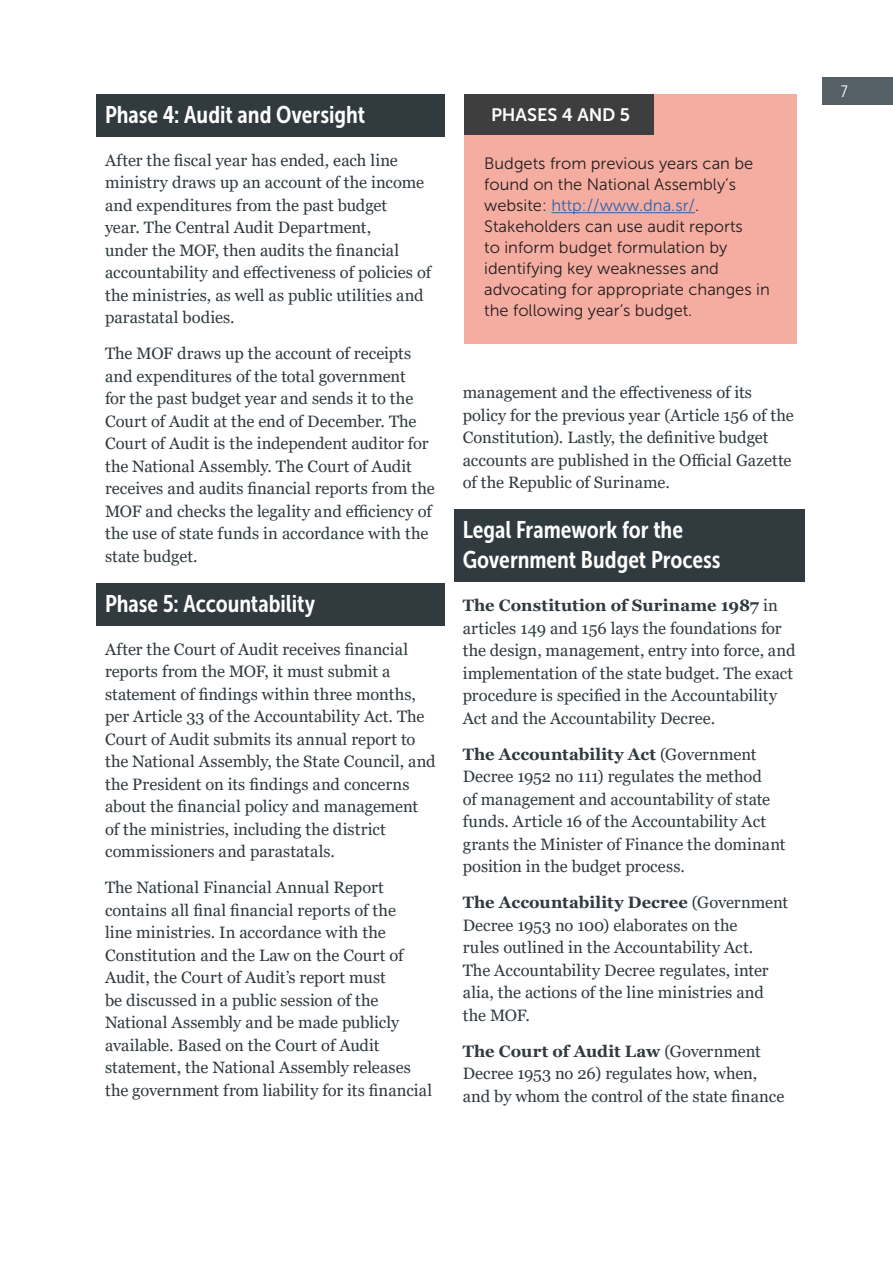
<style>
.page{position:relative;width:893px;height:1263px;background:#fff}
.page>*{position:absolute;margin:0;border:0;box-sizing:border-box;transform-origin:0 0}
.t1{font:24px/30px "Museo Sans Cond 700";color:#fff}
.t2{font:18px "Museo Sans 700";letter-spacing:-.005em;color:#fff}
.Body{font:16.5px/22.5px "Georgia";color:#303a3f}
.Box_text_dark{font:16.5px/21px "Museo Sans 300";color:#231f20}
.t3{font:16.5px "Museo Sans Cond 300";color:#fff}
.s1{color:#3063af}
.s2{font-weight:700}
</style>
<div class="page">
<div style="left:96px;top:94px;width:349px;height:42px;background:#303a3f"></div>
<div style="left:96px;top:584px;width:349px;height:42px;background:#303a3f"></div>
<div style="left:454px;top:510px;width:350px;height:72px;background:#303a3f"></div>
<div style="left:464px;top:94px;width:333px;height:250px;background:#f5ada1"></div>
<hr style="left:551px;top:212px;width:144px;height:1px;background:#3063af">
<div style="left:464px;top:94px;width:189px;height:41px;background:#3e3e3f"></div>
<div style="left:823px;top:78px;width:70px;height:27px;background:#545f66"></div>
<h1 class="t1" style="left:105px;top:100px;width:262px">Phase 4: Audit and Oversight</h1>
<p class="Body" style="left:105px;top:149px;width:328px">After the fiscal year has ended, each line ministry draws up an account of the income and expenditures from the past budget<br>year. The Central Audit Department,<br>under the MOF, then audits the financial accountability and effectiveness of policies of the ministries, as well as public utilities and parastatal bodies.</p>
<p class="Body" style="left:105px;top:343px;width:331px">The MOF draws up the account of receipts and expenditures of the total government<br>for the past budget year and sends it to the Court of Audit at the end of December. The Court of Audit is the independent auditor for the National Assembly. The Court of Audit receives and audits financial reports from the MOF and checks the legality and efficiency of the use of state funds in accordance with the state budget.</p>
<h1 class="t1" style="left:105px;top:589px;width:212px">Phase 5: Accountability</h1>
<p class="Body" style="left:105px;top:638px;width:332px">After the Court of Audit receives financial reports from the MOF, it must submit a statement of findings within three months, per Article 33 of the Accountability Act. The Court of Audit submits its annual report to the National Assembly, the State Council, and the President on its findings and concerns about the financial policy and management of the ministries, including the district commissioners and parastatals.</p>
<p class="Body" style="left:105px;top:877px;width:329px">The National Financial Annual Report contains all final financial reports of the<br>line ministries. In accordance with the Constitution and the Law on the Court of Audit, the Court of Audit’s report must<br>be discussed in a public session of the National Assembly and be made publicly available. Based on the Court of Audit statement, the National Assembly releases the government from liability for its financial</p>
<p class="t2" style="left:491px;top:105px;width:141px">PHASES 4 AND 5</p>
<p class="Box_text_dark" style="left:484px;top:153px;width:287px">Budgets from previous years can be found on the National Assembly’s website: <span class="s1">http://www.dna.sr/</span>.<br>Stakeholders can use audit reports<br>to inform budget formulation by identifying key weaknesses and advocating for appropriate changes in the following year’s budget.</p>
<p class="Body" style="left:463px;top:381px;width:333px">management and the effectiveness of its policy for the previous year (Article 156 of the Constitution). Lastly, the definitive budget accounts are published in the Official Gazette of the Republic of Suriname.</p>
<h1 class="t1" style="left:463px;top:515px;width:259px">Legal Framework for the<br>Government Budget Process</h1>
<p class="Body" style="left:463px;top:594px;width:334px"><span class="s2">The Constitution of Suriname 1987</span> in articles 149 and 156 lays the foundations for the design, management, entry into force, and implementation of the state budget. The exact procedure is specified in the Accountability Act and the Accountability Decree.</p>
<p class="Body" style="left:463px;top:743px;width:324px"><span class="s2">The Accountability Act</span> (Government Decree 1952 no 111) regulates the method<br>of management and accountability of state funds. Article 16 of the Accountability Act grants the Minister of Finance the dominant position in the budget process.</p>
<p class="Body" style="left:463px;top:891px;width:327px"><span class="s2">The Accountability Decree</span> (Government Decree 1953 no 100) elaborates on the<br>rules outlined in the Accountability Act.<br>The Accountability Decree regulates, inter alia, the actions of the line ministries and the MOF.</p>
<p class="Body" style="left:463px;top:1040px;width:323px"><span class="s2">The Court of Audit Law</span> (Government<br>Decree 1953 no 26) regulates how, when, and by whom the control of the state finance</p>
<p class="t3" style="left:841px;top:83px;width:8px">7</p>
</div>
